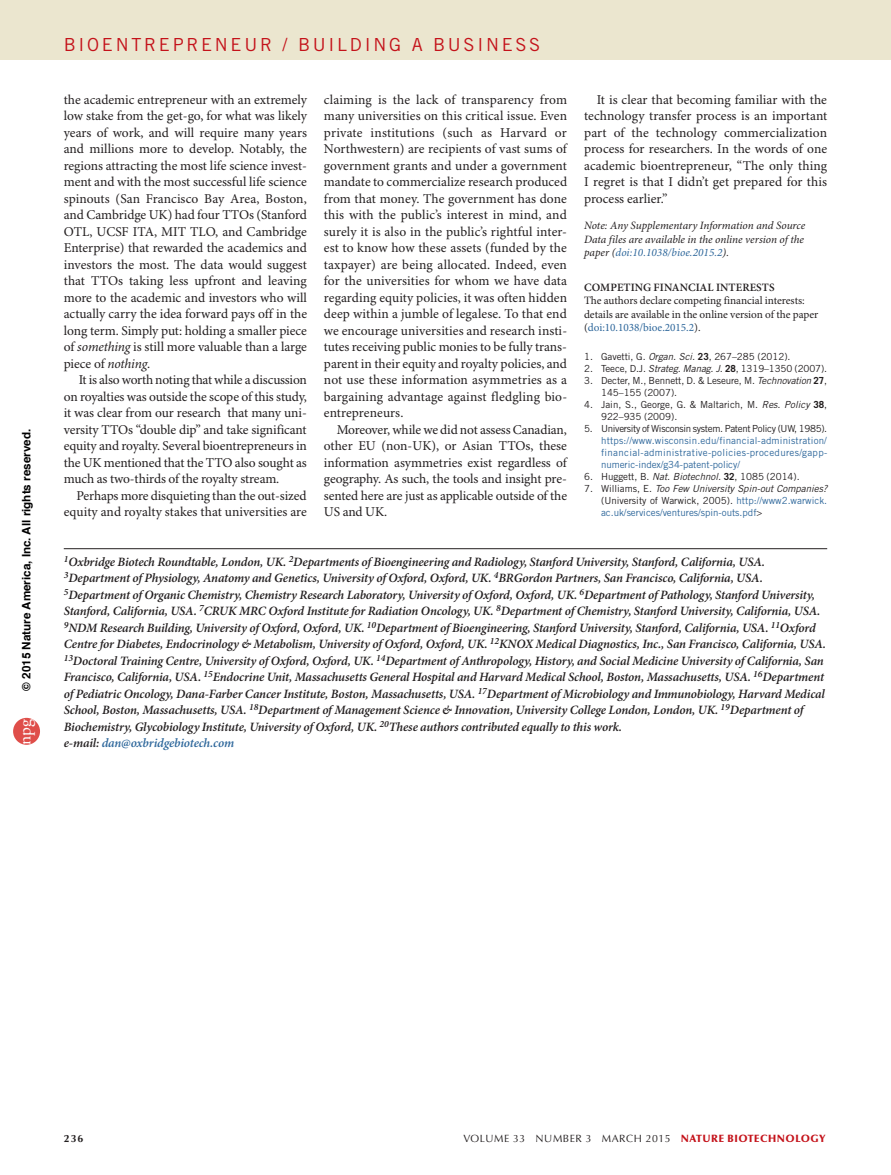
<style>
.page{position:relative;width:891px;height:1175px;background:#fff}
.page>*{position:absolute;margin:0;border:0;box-sizing:border-box;transform-origin:0 0}
.t1{font:18px "Trade Gothic LT Std";letter-spacing:.15em;color:#c4121a}
.t2{font:17.4px "Adobe Garamond Pro";color:#fff}
.t3{font:13.5px/16.5px "Minion Pro";letter-spacing:-.005em;color:#231f20;text-align:justify}
.t4{font:italic 600 12.75px/16.5px "Minion Pro";letter-spacing:-.015em;color:#231f20}
.t5{font:italic 600 12.75px "Minion Pro";letter-spacing:-.015em;color:#2e679b}
.t6{font:700 11.7px "Helvetica";color:#000}
.t7{font:11.25px/13.5px "Minion Pro";letter-spacing:-.005em;color:#231f20}
.t8{font:italic 11.25px/13.5px "Minion Pro";color:#231f20;text-align:justify}
.t9{font:600 11.25px "Minion Pro";letter-spacing:.005em;color:#231f20}
.t10{font:10.5px "Optima LT Std";letter-spacing:.05em;color:#231f20}
.t11{font:700 10.5px "Optima LT Std";color:#231f20}
.t12{font:9.75px/12px "Trade Gothic LT Std";color:#2e679b;text-align:justify}
.t13{font:9.75px/12px "Trade Gothic LT Std";letter-spacing:-.005em;color:#231f20}
.t14{font:9.75px "Trade Gothic LT Std";letter-spacing:-.03em;color:#231f20}
.s1{font-family:"Arial"}
.s2{font-style:italic}
.s3{color:#2e679b}
.s4{font-weight:700}
.s5{color:#231f20}
.s6{font-style:italic;color:#231f20}
.s7{font-weight:900;color:#c4121a}
</style>
<div class="page">
<div style="left:0;top:0;width:891px;height:60px;background:#ebe6cf"></div>
<hr style="left:64px;top:548px;width:763px;height:1px;background:#231f20">
<div style="left:13px;top:718px;width:27px;height:26px;background:#df4e4a;border-radius:50%"></div>
<p class="t6" style="left:17px;top:690px;width:263px;rotate:-90deg">© 201<span class="s1">5</span> Nature America, Inc. All rights reserved.</p>
<p class="t2" style="left:14px;top:744px;width:28px;rotate:-90deg">npg</p>
<h1 class="t1" style="left:64px;top:34px;width:478px">bioentrepreneur / building a business</h1>
<p class="t3" style="left:324px;top:92px;width:245px">claiming is the lack of transparency from many universities on this critical issue. Even private institutions (such as Harvard or Northwestern) are recipients of vast sums of government grants and under a government mandate to commercialize research produced from that money. The government has done this with the public’s interest in mind, and surely it is also in the public’s rightful inter&shy;est to know how these assets (funded by the taxpayer) are being allocated. Indeed, even for the universities for whom we have data regarding equity policies, it was often hidden deep within a jumble of legalese. To that end we encourage universities and research insti&shy;tutes receiving public monies to be fully trans&shy;parent in their equity and royalty policies, and not use these information asymmetries as a bargaining advantage against fledgling bio&shy;entrepreneurs.</p>
<p class="t3" style="left:324px;top:422px;width:245px;text-indent:13px">Moreover, while we did not assess Canadian, other EU (non-UK), or Asian TTOs, these information asymmetries exist regardless of geography. As such, the tools and insight pre&shy;sented here are just as applicable outside of the US and UK.</p>
<p class="t4" style="left:64px;top:554px;width:764px"><sup>1</sup>Oxbridge Biotech Roundtable, London, UK. <sup>2</sup>Departments of Bioengineering and Radiology, Stanford University, Stanford, California, USA.<br><sup>3</sup>Department of Physiology, Anatomy and Genetics, University of Oxford, Oxford, UK. <sup>4</sup>BRGordon Partners, San Francisco, California, USA.<br><sup>5</sup>Department of Organic Chemistry, Chemistry Research Laboratory, University of Oxford, Oxford, UK. <sup>6</sup>Department of Pathology, Stanford University, Stanford, California, USA. <sup>7</sup>CRUK MRC Oxford Institute for Radiation Oncology, UK. <sup>8</sup>Department of Chemistry, Stanford University, California, USA.<br><sup>9</sup>NDM Research Building, University of Oxford, Oxford, UK. <sup>10</sup>Department of Bioengineering, Stanford University, Stanford, California, USA. <sup>11</sup>Oxford Centre for Diabetes, Endocrinology &amp; Metabolism, University of Oxford, Oxford, UK. <sup>12</sup>KNOX Medical Diagnostics, Inc., San Francisco, California, USA.<br><sup>13</sup>Doctoral Training Centre, University of Oxford, Oxford, UK. <sup>14</sup>Department of Anthropology, History, and Social Medicine University of California, San Francisco, California, USA. <sup>15</sup>Endocrine Unit, Massachusetts General Hospital and Harvard Medical School, Boston, Massachusetts, USA. <sup>16</sup>Department of Pediatric Oncology, Dana-Farber Cancer Institute, Boston, Massachusetts, USA. <sup>17</sup>Department of Microbiology and Immunobiology, Harvard Medical School, Boston, Massachusetts, USA. <sup>18</sup>Department of Management Science &amp; Innovation, University College London, London, UK. <sup>19</sup>Department of Biochemistry, Glycobiology Institute, University of Oxford, UK. <sup>20</sup>These authors contributed equally to this work.</p>
<p class="t3" style="left:64px;top:92px;width:245px">the academic entrepreneur with an extremely low stake from the get-go, for what was likely years of work, and will require many years and millions more to develop. Notably, the regions attracting the most life science invest&shy;ment and with the most successful life science spinouts (San Francisco Bay Area, Boston, and Cambridge UK) had four TTOs (Stanford OTL, UCSF ITA, MIT TLO, and Cambridge Enterprise) that rewarded the academics and investors the most. The data would suggest that TTOs taking less upfront and leaving more to the academic and investors who will actually carry the idea forward pays off in the long term. Simply put: holding a smaller piece of <span class="s2">something</span> is still more valuable than a large piece of <span class="s2">nothing</span>.</p>
<p class="t3" style="left:64px;top:372px;width:245px;text-indent:15px">It is also worth noting that while a discussion on royalties was outside the scope of this study, it was clear from our research that many uni&shy;versity TTOs “double dip” and take significant equity and royalty. Several bioentrepreneurs in the UK mentioned that the TTO also sought as much as two-thirds of the royalty stream.</p>
<p class="t3" style="left:64px;top:488px;width:245px;text-align:right">Perhaps more disquieting than the out-sized equity and royalty stakes that universities are</p>
<p class="t3" style="left:584px;top:92px;width:245px;text-indent:13px">It is clear that becoming familiar with the technology transfer process is an important part of the technology commercialization process for researchers. In the words of one academic bioentrepreneur, “The only thing I regret is that I didn’t get prepared for this process earlier.”</p>
<p class="t8" style="left:584px;top:219px;width:223px">Note: Any Supplementary Information and Source Data files are available in the online version of the paper (<span class="s3">doi:10.1038/bioe.2015.2</span>).</p>
<p class="t9" style="left:584px;top:280px;width:192px">COMPETING FINANCIAL INTERESTS</p>
<p class="t7" style="left:584px;top:294px;width:236px">The authors declare competing financial interests: details are available in the online version of the paper (<span class="s3">doi:10.1038/bioe.2015.2</span>).</p>
<p class="t13" style="left:584px;top:351px;width:208px">1. Gavetti, G. <span class="s2">Organ. Sci.</span> <span class="s4">23</span>, 267–285 (2012).</p>
<p class="t13" style="left:584px;top:363px;width:245px">2. Teece, D.J. <span class="s2">Strateg. Manag. J.</span> <span class="s4">28</span>, 1319–1350 (2007).</p>
<p class="t13" style="left:601px;top:375px;width:228px;text-indent:-17px">3. Decter, M., B ennett, D. &amp; Leseure, M. <span class="s2">Technovation</span> <span class="s4">27</span>,<br>145–155 (2007).</p>
<p class="t13" style="left:601px;top:399px;width:228px;text-indent:-17px">4. Jain, S., George, G. &amp; Maltarich, M. <span class="s2">Res. Policy</span> <span class="s4">38</span>,<br>922–935 (2009).</p>
<p class="t14" style="left:584px;top:423px;width:245px">5. U niversity of Wisconsin system. Patent Policy (UW, 1985).</p>
<p class="t12" style="left:601px;top:435px;width:228px">https://www.wisconsin.edu/financial-administration/ financial-administrative-policies-procedures/gapp&shy;numeric-index/g34-patent-policy/</p>
<p class="t13" style="left:584px;top:471px;width:217px">6. Huggett, B . <span class="s2">Nat. Biotechnol.</span> <span class="s4">32</span>, 1085 (2014).</p>
<p class="t12" style="left:601px;top:483px;width:228px;text-indent:-17px"><span class="s5">7. Williams, E .</span> <span class="s6">Too Few University Spin-out Companies? </span><span class="s5">(U niversity of Warwick, 2005).</span> http://www2.warwick. ac.uk/services/ventures/spin-outs.pdf<span class="s5">&gt;</span></p>
<p class="t5" style="left:64px;top:735px;width:172px"><span class="s5">e-mail:</span> dan@oxbridgebiotech.com</p>
<p class="t11" style="left:64px;top:1132px;width:21px">236</p>
<p class="t10" style="left:463px;top:1132px;width:364px">VOLUME 33 NUMBER 3 MARCH 2015 <span class="s7">NATURE BIOTECHNOLOGY</span></p>
</div>
